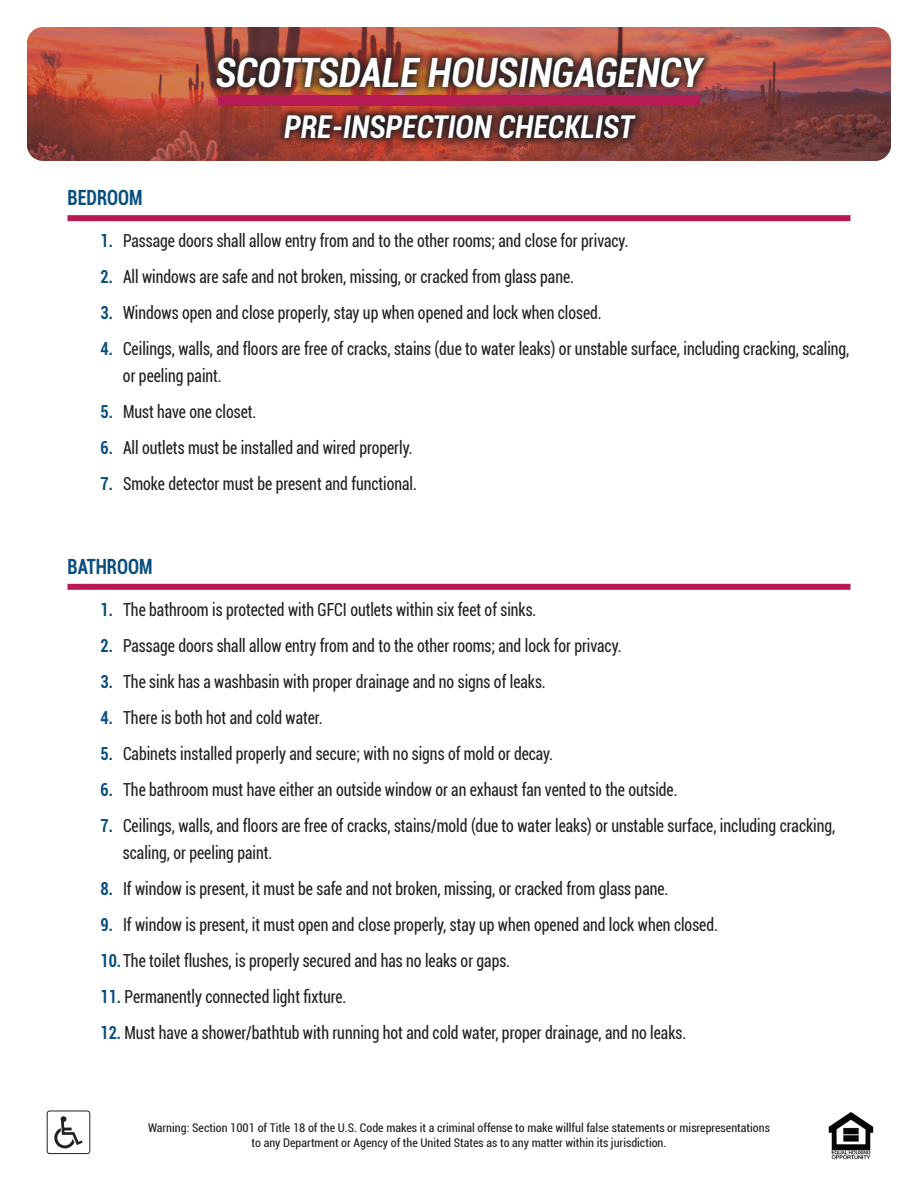
<style>
.page{position:relative;width:918px;height:1188px;background:#fff}
.page>*{position:absolute;margin:0;border:0;box-sizing:border-box;transform-origin:0 0}
.t1{font:italic 700 condensed 40.5px "Roboto";color:#fff;scale:.95 1}
.t2{font:italic 700 condensed 31.5px "Roboto";color:#fff;scale:.95 1}
.t3{font:700 condensed 21px "Roboto";color:#084f7e;scale:.87 1}
.t4{font:condensed 18px "Roboto";color:#231f20;scale:.87 1}
.t5{font:condensed 12px "Roboto";color:#231f20}
.s1{font-weight:700;color:#084f7e}
</style>
<div class="page">
<div style="left:47px;top:1111px;width:43px;height:43px;border:1px solid #231f20;border-radius:3px"></div>
<svg style="left:54px;top:1116px;width:29px;height:32px"></svg>
<img style="left:828px;top:1112px;width:45px;height:48px">
<svg style="left:27px;top:27px;width:864px;height:134px;background:#a64e41"></svg>
<svg style="left:207px;top:48px;width:507px;height:99px;background:#6a352d"></svg>
<div style="left:218px;top:95px;width:482px;height:11px;background:#b71a54"></div>
<div style="left:68px;top:215px;width:782px;height:6px;background:#b71a54"></div>
<div style="left:68px;top:584px;width:782px;height:6px;background:#b71a54"></div>
<p class="t1" style="left:216px;top:44px;width:514px">SCOTTSDALE HOUSINGAGENCY</p>
<p class="t2" style="left:284px;top:104px;width:370px">PRE-INSPECTION CHECKLIST</p>
<p class="t3" style="left:68px;top:183px;width:88px">BEDROOM</p>
<p class="t4" style="left:100px;top:228px;width:608px"><span class="s1">1.</span> Passage doors shall allow entry from and to the other rooms; and close for privacy.</p>
<p class="t4" style="left:100px;top:264px;width:546px"><span class="s1">2.</span> All windows are safe and not broken, missing, or cracked from glass pane.</p>
<p class="t4" style="left:100px;top:300px;width:578px"><span class="s1">3.</span> Windows open and close properly, stay up when opened and lock when closed.</p>
<p class="t4" style="left:100px;top:336px;width:862px"><span class="s1">4.</span> Ceilings, walls, and floors are free of cracks, stains (due to water leaks) or unstable surface, including cracking, scaling,</p>
<p class="t4" style="left:123px;top:363px;width:115px">or peeling paint.</p>
<p class="t4" style="left:100px;top:399px;width:181px"><span class="s1">5.</span> Must have one closet.</p>
<p class="t4" style="left:100px;top:435px;width:360px"><span class="s1">6.</span> All outlets must be installed and wired properly.</p>
<p class="t4" style="left:100px;top:471px;width:365px"><span class="s1">7.</span> Smoke detector must be present and functional.</p>
<p class="t3" style="left:68px;top:552px;width:99px">BATHROOM</p>
<p class="t4" style="left:100px;top:597px;width:503px"><span class="s1">1.</span> The bathroom is protected with GFCI outlets within six feet of sinks.</p>
<p class="t4" style="left:100px;top:633px;width:601px"><span class="s1">2.</span> Passage doors shall allow entry from and to the other rooms; and lock for privacy.</p>
<p class="t4" style="left:100px;top:669px;width:513px"><span class="s1">3.</span> The sink has a washbasin with proper drainage and no signs of leaks.</p>
<p class="t4" style="left:100px;top:705px;width:257px"><span class="s1">4.</span> There is both hot and cold water.</p>
<p class="t4" style="left:100px;top:741px;width:522px"><span class="s1">5.</span> Cabinets installed properly and secure; with no signs of mold or decay.</p>
<p class="t4" style="left:100px;top:777px;width:665px"><span class="s1">6.</span> The bathroom must have either an outside window or an exhaust fan vented to the outside.</p>
<p class="t4" style="left:100px;top:813px;width:846px"><span class="s1">7.</span> Ceilings, walls, and floors are free of cracks, stains/mold (due to water leaks) or unstable surface, including cracking,</p>
<p class="t4" style="left:123px;top:840px;width:173px">scaling, or peeling paint.</p>
<p class="t4" style="left:100px;top:876px;width:654px"><span class="s1">8.</span> If window is present, it must be safe and not broken, missing, or cracked from glass pane.</p>
<p class="t4" style="left:100px;top:912px;width:711px"><span class="s1">9.</span> If window is present, it must open and close properly, stay up when opened and lock when closed.</p>
<p class="t4" style="left:100px;top:948px;width:472px"><span class="s1">10.</span>The toilet flushes, is properly secured and has no leaks or gaps.</p>
<p class="t4" style="left:100px;top:984px;width:284px"><span class="s1">11.</span> Permanently connected light fixture.</p>
<p class="t4" style="left:100px;top:1020px;width:675px"><span class="s1">12.</span> Must have a shower/bathtub with running hot and cold water, proper drainage, and no leaks.</p>
<p class="t5" style="left:148px;top:1120px;width:623px">Warning: Section 1001 of Title 18 of the U.S. Code makes it a criminal offense to make willful false statements or misrepresentations</p>
<p class="t5" style="left:252px;top:1134px;width:416px">to any Department or Agency of the United States as to any matter within its jurisdiction.</p>
</div>
